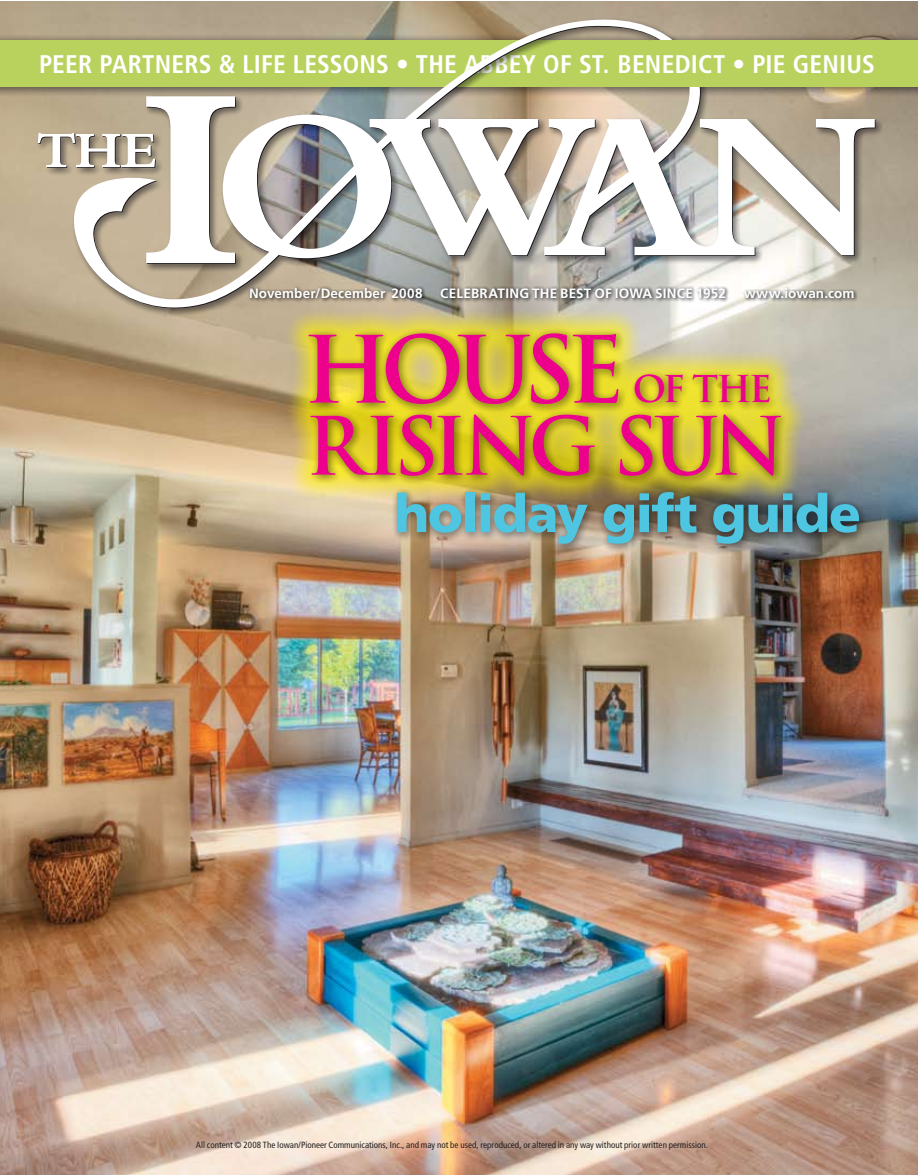
<style>
.page{position:relative;width:918px;height:1175px;background:#fff}
.page>*{position:absolute;margin:0;border:0;box-sizing:border-box;transform-origin:0 0}
.t1{font:700 90px "Trajan Pro";letter-spacing:-.1em;color:#ec008c}
.t2{font:700 78px "Trajan Pro";letter-spacing:-.08em;color:#ec008c}
.t3{font:900 52.5px "Frutiger LT Std";letter-spacing:-.03em;color:#4ec6e2}
.t4{font:700 36px "Trajan Pro";color:#ec008c}
.t5{font:700 condensed 25.5px "Frutiger LT Std";letter-spacing:.01em;color:#fff}
.t6{font:700 13.5px "Frutiger LT Std";letter-spacing:.015em;color:#fff}
.t7{font:condensed 9px "Frutiger LT Std";color:#231f20}
</style>
<div class="page">
<img style="left:0;top:2px;width:918px;height:1172px">
<div style="left:279px;top:303px;width:534px;height:205px;background:#fff200;opacity:.73"></div>
<div style="left:389px;top:484px;width:481px;height:71px;background:#000008;opacity:.5"></div>
<div style="left:303px;top:326px;width:487px;height:161px;background:#000008;opacity:.5"></div>
<div style="left:0;top:32px;width:918px;height:67px;background:#000008;opacity:.5"></div>
<div style="left:0;top:40px;width:664px;height:47px;background:#b9d15d"></div>
<div style="left:34px;top:16px;width:851px;height:302px;background:#000008;opacity:.5"></div>
<svg style="left:67px;top:17px;width:808px;height:296px"></svg>
<svg style="left:38px;top:96px;width:198px;height:168px"></svg>
<div style="left:651px;top:40px;width:267px;height:47px;background:#b9d15d"></div>
<h3 class="t5" style="left:39px;top:49px;width:837px">PEER PARTNERS &amp; LIFE LESSONS • THE ABBEY OF ST. BENEDICT • PIE GENIUS</h3>
<h3 class="t6" style="left:249px;top:285px;width:175px">November/December 2008</h3>
<h3 class="t6" style="left:440px;top:285px;width:287px">CELEBRATING THE BEST OF IOWA SINCE 1952</h3>
<h3 class="t6" style="left:744px;top:285px;width:112px">www.iowan.com</h3>
<h1 class="t1" style="left:303px;top:314px;width:323px">HOUSE</h1>
<h3 class="t4" style="left:633px;top:367px;width:141px">OF THE</h3>
<h2 class="t2" style="left:305px;top:397px;width:482px">RISING SUN</h2>
<h3 class="t3" style="left:394px;top:482px;width:468px">holiday gift guide</h3>
<p class="t7" style="left:196px;top:1139px;width:514px">All content © 2008 The Iowan/Pioneer Communications, Inc., and may not be used, reproduced, or altered in any way without prior written permission.</p>
</div>
